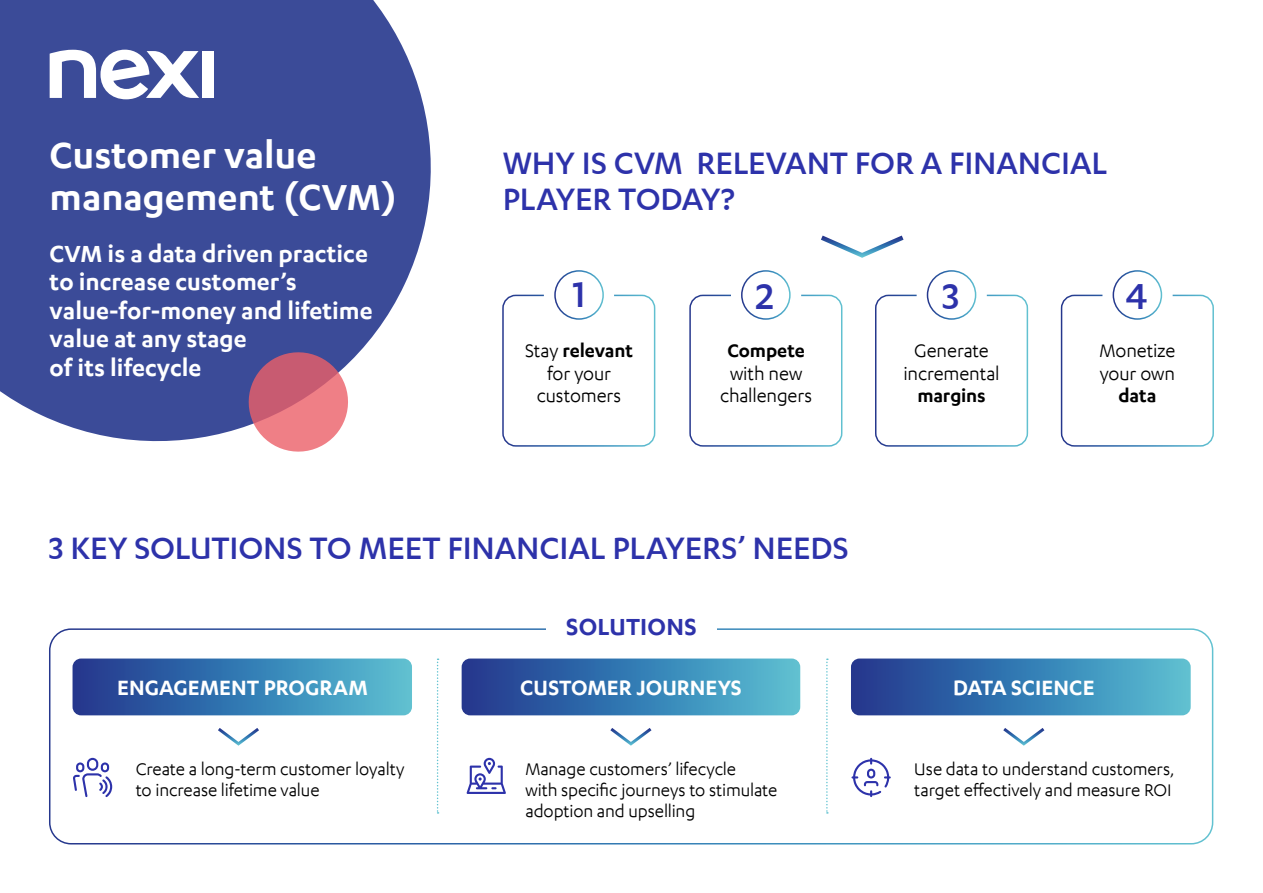
<style>
.page{position:relative;width:1263px;height:893px;background:#fff}
.page>*{position:absolute;margin:0;border:0;box-sizing:border-box;transform-origin:0 0}
.t1{font:600 42px "Karbon App";color:#fff}
.t2{font:500 42px "Karbon App";color:#2d32aa}
.t3{font:500 36px/36px "Karbon App";letter-spacing:-.005em;color:#2d32aa}
.t4{font:600 27px "Karbon App";color:#fff}
.t5{font:600 27px "Karbon App";letter-spacing:.01em;color:#2d32aa}
.t6{font:600 24px "Karbon App";color:#fff}
.t7{font:21px/22.5px "Karbon App";letter-spacing:-.005em;color:#000;text-align:center}
.t8{font:600 21px "Karbon App";letter-spacing:-.005em;color:#000}
.t9{font:19.5px/21px "Karbon App";letter-spacing:-.005em;color:#000}
.s1{font-weight:400}
</style>
<div class="page">
<div style="left:49px;top:628px;width:1164px;height:216px;border:2px solid #fff;border-radius:21px"></div>
<svg style="left:73px;top:658px;width:339px;height:57px;background:#3b7cb2"></svg>
<svg style="left:462px;top:658px;width:338px;height:57px;background:#3b7cb2"></svg>
<svg style="left:851px;top:658px;width:340px;height:57px;background:#3b7cb2"></svg>
<svg style="left:0;top:0;width:431px;height:442px;background:#4f5da2"></svg>
<svg style="left:242px;top:345px;width:113px;height:107px"></svg>
<div style="left:202px;top:51px;width:12px;height:47px;background:#fff"></div>
<svg style="left:50px;top:50px;width:149px;height:49px"></svg>
<div style="left:502px;top:295px;width:153px;height:152px;border:2px solid #fff;border-radius:13px"></div>
<div style="left:554px;top:270px;width:50px;height:50px;border:2px solid #fff;border-radius:50%"></div>
<div style="left:689px;top:295px;width:153px;height:152px;border:2px solid #fff;border-radius:13px"></div>
<div style="left:741px;top:270px;width:50px;height:50px;border:2px solid #fff;border-radius:50%"></div>
<div style="left:875px;top:295px;width:153px;height:152px;border:2px solid #fff;border-radius:13px"></div>
<div style="left:927px;top:270px;width:49px;height:50px;border:2px solid #fff;border-radius:50%"></div>
<div style="left:1061px;top:295px;width:153px;height:152px;border:2px solid #fff;border-radius:13px"></div>
<div style="left:1112px;top:270px;width:50px;height:50px;border:2px solid #fff;border-radius:50%"></div>
<svg style="left:467px;top:758px;width:39px;height:36px"></svg>
<svg style="left:851px;top:758px;width:40px;height:39px"></svg>
<svg style="left:73px;top:758px;width:39px;height:39px"></svg>
<div style="left:546px;top:611px;width:170px;height:29px;background:#fff"></div>
<svg style="left:218px;top:728px;width:41px;height:18px"></svg>
<svg style="left:610px;top:728px;width:42px;height:18px"></svg>
<svg style="left:1003px;top:728px;width:42px;height:18px"></svg>
<svg style="left:437px;top:658px;width:2px;height:156px"></svg>
<svg style="left:826px;top:658px;width:2px;height:156px"></svg>
<svg style="left:821px;top:235px;width:83px;height:23px"></svg>
<p class="t1" style="left:50px;top:131px;width:268px">Customer value</p>
<p class="t1" style="left:50px;top:173px;width:349px">management (CVM)</p>
<p class="t4" style="left:50px;top:239px;width:320px">CVM is a data driven practice</p>
<p class="t4" style="left:50px;top:267px;width:249px">to increase customer’s</p>
<p class="t4" style="left:50px;top:296px;width:325px">value-for-money and lifetime</p>
<p class="t4" style="left:50px;top:324px;width:199px">value at any stage</p>
<p class="t4" style="left:50px;top:353px;width:153px">of its lifecycle</p>
<p class="t3" style="left:503px;top:144px;width:606px">WHY IS CVM RELEVANT FOR A FINANCIAL<br>PLAYER TODAY?</p>
<p class="t2" style="left:572px;top:271px;width:15px">1</p>
<p class="t2" style="left:756px;top:273px;width:20px">2</p>
<p class="t2" style="left:942px;top:273px;width:19px">3</p>
<p class="t2" style="left:1125px;top:273px;width:24px">4</p>
<p class="t8" style="left:525px;top:339px;width:109px"><span class="s1">Stay</span> relevant</p>
<p class="t7" style="left:547px;top:362px;width:65px">for your</p>
<p class="t7" style="left:537px;top:384px;width:86px">customers</p>
<p class="t8" style="left:727px;top:339px;width:79px">Compete</p>
<p class="t7" style="left:720px;top:362px;width:94px">with new challengers</p>
<p class="t7" style="left:914px;top:339px;width:76px">Generate</p>
<p class="t7" style="left:903px;top:362px;width:98px">incremental</p>
<p class="t8" style="left:917px;top:384px;width:70px">margins</p>
<p class="t7" style="left:1099px;top:339px;width:77px">Monetize</p>
<p class="t7" style="left:1100px;top:362px;width:77px">your own</p>
<p class="t8" style="left:1118px;top:384px;width:39px">data</p>
<p class="t3" style="left:49px;top:529px;width:801px">3 KEY SOLUTIONS TO MEET FINANCIAL PLAYERS’ NEEDS</p>
<p class="t5" style="left:566px;top:612px;width:132px">SOLUTIONS</p>
<p class="t6" style="left:117px;top:674px;width:252px">ENGAGEMENT PROGRAM</p>
<p class="t6" style="left:520px;top:674px;width:223px">CUSTOMER JOURNEYS</p>
<p class="t6" style="left:953px;top:674px;width:143px">DATA SCIENCE</p>
<p class="t9" style="left:136px;top:758px;width:270px">Create a long-term customer loyalty to increase lifetime value</p>
<p class="t9" style="left:525px;top:758px;width:212px">Manage customers’ lifecycle</p>
<p class="t9" style="left:525px;top:779px;width:253px">with specific journeys to stimulate adoption and upselling</p>
<p class="t9" style="left:914px;top:758px;width:262px">Use data to understand customers, target effectively and measure ROI</p>
</div>
